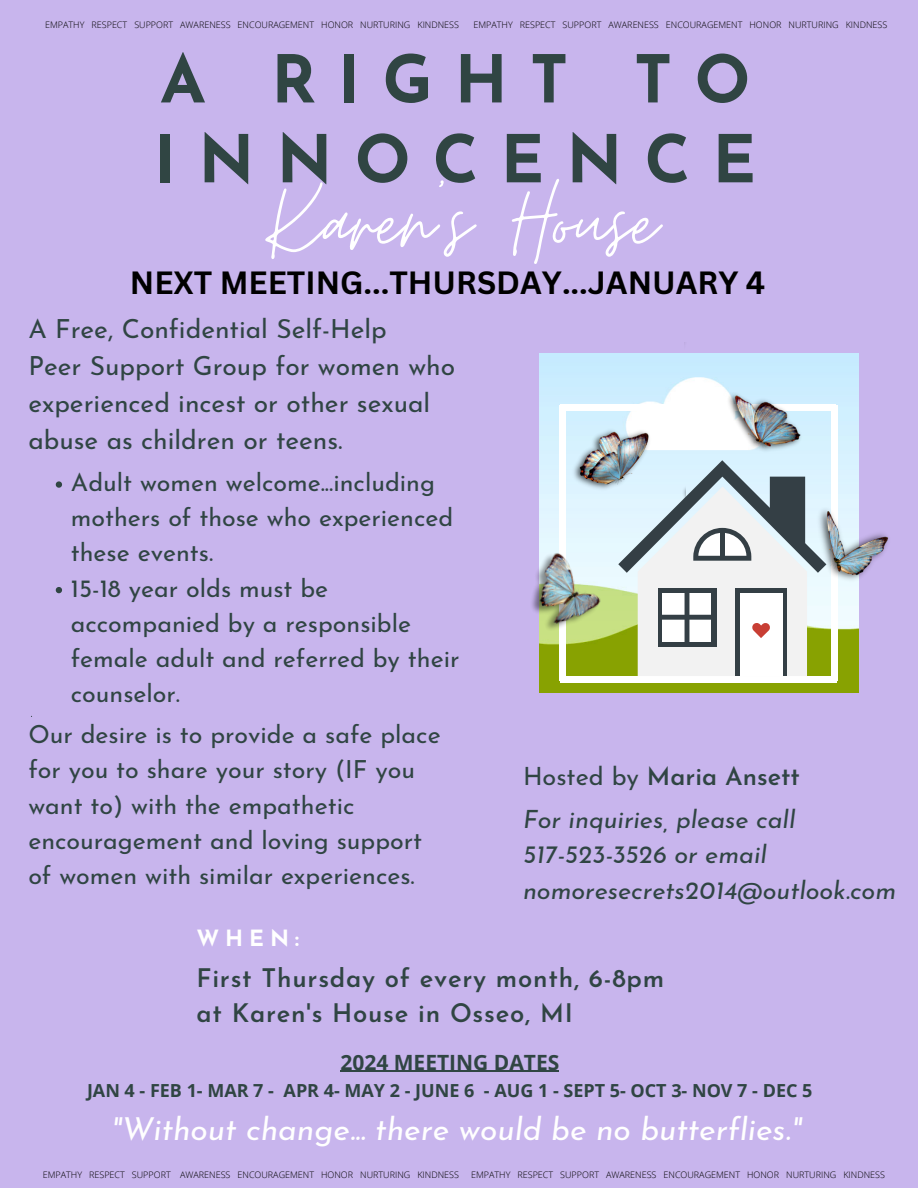
<style>
.page{position:relative;width:918px;height:1188px;background:#c8b5ed}
.page>*{position:absolute;margin:0;border:0;box-sizing:border-box;transform-origin:0 0}
.t1{font:106.8px "Moon Time";color:#fff}
.t2{font:700 65.7px/79.8px "Josefin Sans";letter-spacing:.335em;color:#304543}
.t3{font:italic 31.65px "Josefin Sans";color:#fff}
.t4{font:700 31.35px "Canva Sans";color:#000}
.t5{font:26.4px/37px "Josefin Sans";color:#304543}
.t6{font:600 25.5px "Josefin Sans";letter-spacing:.03em;color:#304543}
.t7{font:italic 25.2px "Josefin Sans";color:#304543}
.t8{font:600 25.2px "Josefin Sans";color:#304543}
.t9{font:25.05px/35.2px "Josefin Sans";color:#304543}
.t10{font:700 22.35px "Josefin Sans";color:#fff}
.t11{font:700 21px "Open Sans";color:#304543}
.t12{font:700 18px "Open Sans";color:#304543}
.t13{font:300 9px "Open Sans";color:#000}
.s1{font-weight:400}
</style>
<div class="page">
<img style="left:540px;top:354px;width:318px;height:339px">
<div style="left:560px;top:404px;width:194px;height:6px;background:#fff"></div>
<div style="left:560px;top:405px;width:5px;height:194px;background:#fff"></div>
<div style="left:560px;top:486px;width:5px;height:195px;background:#fff"></div>
<div style="left:831px;top:405px;width:6px;height:194px;background:#fff"></div>
<div style="left:831px;top:486px;width:6px;height:195px;background:#fff"></div>
<div style="left:560px;top:676px;width:195px;height:6px;background:#fff"></div>
<div style="left:642px;top:676px;width:195px;height:6px;background:#fff"></div>
<img style="left:532px;top:543px;width:86px;height:93px">
<svg style="left:56px;top:481px;width:6px;height:7px"></svg>
<svg style="left:56px;top:587px;width:6px;height:6px"></svg>
<img style="left:684px;top:353px;width:161px;height:108px">
<img style="left:826px;top:507px;width:63px;height:102px">
<img style="left:551px;top:428px;width:135px;height:115px">
<svg style="left:618px;top:460px;width:208px;height:216px;background:#c4cdc8"></svg>
<div style="left:720px;top:530px;width:5px;height:27px;background:#343f45"></div>
<hr style="left:340px;top:1071px;width:219px;height:1px;background:#304543">
<p class="t13" style="left:45px;top:18px;width:415px">EMPATHY RESPECT SUPPORT AWARENESS ENCOURAGEMENT HONOR NURTURING KINDNESS</p>
<p class="t13" style="left:473px;top:18px;width:415px">EMPATHY RESPECT SUPPORT AWARENESS ENCOURAGEMENT HONOR NURTURING KINDNESS</p>
<p class="t2" style="left:154px;top:46px;width:603px">A RIGHT TO<br>INNOCENCE</p>
<p class="t1" style="left:265px;top:157px;width:394px">Karen's House</p>
<p class="t4" style="left:130px;top:261px;width:637px">NEXT MEETING...THURSDAY...JANUARY 4</p>
<p class="t5" style="left:28px;top:313px;width:360px">A Free, Confidential Self-Help</p>
<p class="t5" style="left:28px;top:350px;width:428px">Peer Support Group for women who experienced incest or other sexual abuse as children or teens.</p>
<p class="t9" style="left:71px;top:467px;width:384px">Adult women welcome...including mothers of those who experienced these events.</p>
<p class="t9" style="left:71px;top:573px;width:390px">15-18 year olds must be accompanied by a responsible female adult and referred by their counselor.</p>
<p class="t9" style="left:28px;top:719px;width:414px">Our desire is to provide a safe place for you to share your story (IF you want to) with the empathetic encouragement and loving support</p>
<p class="t9" style="left:28px;top:860px;width:388px">of women with similar experiences.</p>
<p class="t8" style="left:523px;top:766px;width:278px"><span class="s1">Hosted by</span> Maria Ansett</p>
<p class="t7" style="left:523px;top:809px;width:274px">For inquiries, please call</p>
<p class="t7" style="left:523px;top:844px;width:245px">517-523-3526 or email</p>
<p class="t7" style="left:523px;top:880px;width:375px">nomoresecrets2014@outlook.com</p>
<p class="t10" style="left:196px;top:930px;width:104px">WHEN:</p>
<p class="t6" style="left:196px;top:968px;width:469px">First Thursday of every month, 6-8pm</p>
<p class="t6" style="left:196px;top:1003px;width:378px">at Karen's House in Osseo, MI</p>
<p class="t11" style="left:340px;top:1047px;width:220px">2024 MEETING DATES</p>
<p class="t12" style="left:87px;top:1077px;width:727px">JAN 4 - FEB 1- MAR 7 - APR 4- MAY 2 - JUNE 6 - AUG 1 - SEPT 5- OCT 3- NOV 7 - DEC 5</p>
<p class="t3" style="left:111px;top:1116px;width:692px">"Without change... there would be no butterflies."</p>
<p class="t13" style="left:43px;top:1169px;width:418px">EMPATHY RESPECT SUPPORT AWARENESS ENCOURAGEMENT HONOR NURTURING KINDNESS</p>
<p class="t13" style="left:471px;top:1169px;width:415px">EMPATHY RESPECT SUPPORT AWARENESS ENCOURAGEMENT HONOR NURTURING KINDNESS</p>
</div>
